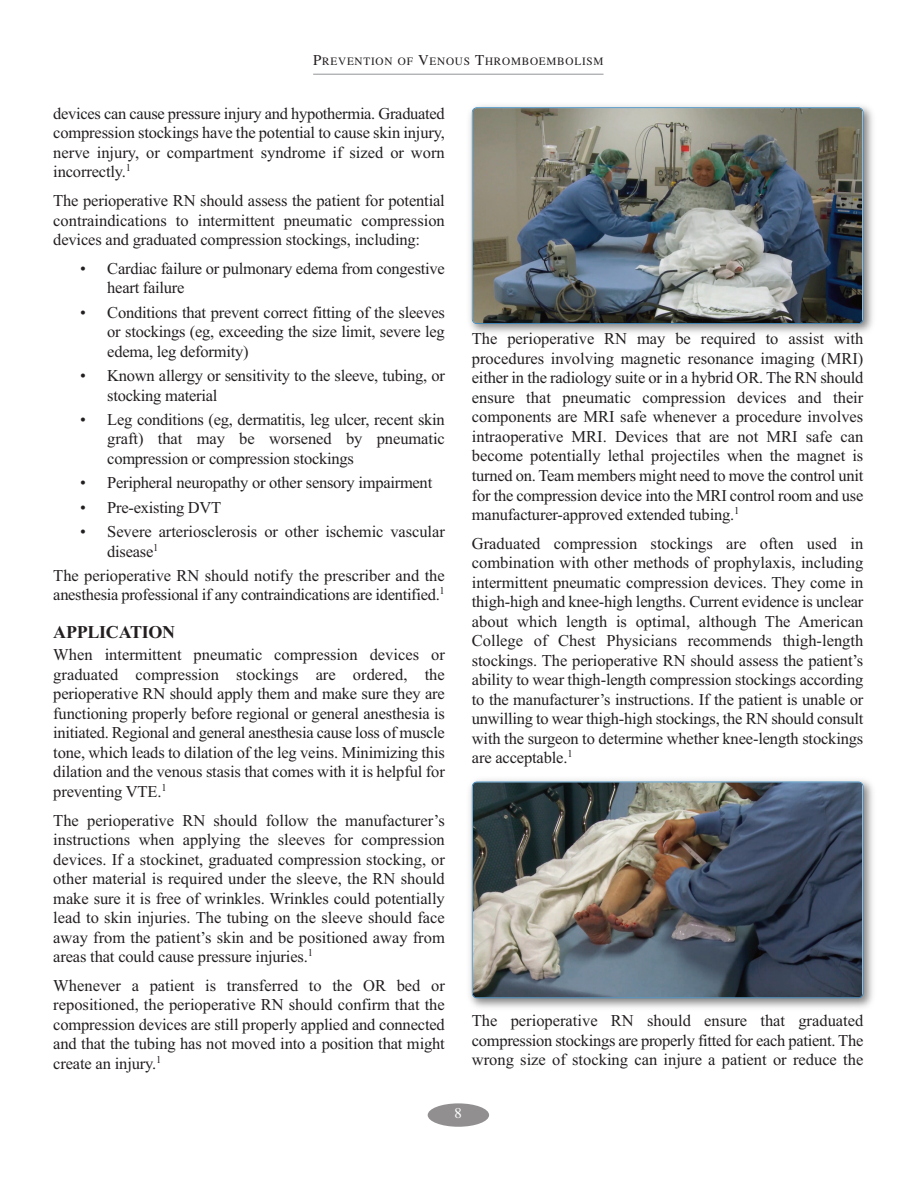
<style>
.page{position:relative;width:915px;height:1185px;background:#fff}
.page>*{position:absolute;margin:0;border:0;box-sizing:border-box;transform-origin:0 0}
.t1{font:700 18px "Times New Roman";letter-spacing:-.015em;color:#231f20}
.t2{font:16.5px/19.5px "Times New Roman";letter-spacing:-.01em;color:#231f20;text-align:justify}
.t3{font:15px "Times";color:#fff}
.t4{font:11.25px "Times";letter-spacing:.065em;color:#231f20}
.s1{font-size:15px}
</style>
<div class="page">
<hr style="left:313px;top:74px;width:290px;height:1px;background:#919396">
<div style="left:428px;top:1103px;width:61px;height:23px;background:#918f8f;border-radius:50%"></div>
<img style="left:469px;top:105px;width:404px;height:228px">
<img style="left:473px;top:108px;width:389px;height:215px;border-radius:4px">
<div style="left:472px;top:107px;width:391px;height:217px;border:2px solid #2881bf;border-radius:5px"></div>
<img style="left:469px;top:779px;width:404px;height:229px">
<img style="left:473px;top:782px;width:389px;height:215px;border-radius:4px">
<div style="left:472px;top:781px;width:391px;height:217px;border:2px solid #2881bf;border-radius:5px"></div>
<p class="t4" style="left:313px;top:54px;width:292px"><span class="s1">P</span>REVENTION OF <span class="s1">V</span>ENOUS <span class="s1">T</span>HROMBOEMBOLISM</p>
<p class="t2" style="left:53px;top:103px;width:393px">devices can cause pressure injury and hypothermia. Graduated compression stockings have the potential to cause skin injury, nerve injury, or compartment syndrome if sized or worn incorrectly.<sup>1</sup></p>
<p class="t2" style="left:53px;top:190px;width:393px">The perioperative RN should assess the patient for potential contraindications to intermittent pneumatic compression devices and graduated compression stockings, including:</p>
<p class="t2" style="left:107px;top:258px;width:339px;text-indent:-27px">• Cardiac failure or pulmonary edema from congestive heart failure</p>
<p class="t2" style="left:107px;top:302px;width:339px;text-indent:-27px">• Conditions that prevent correct fitting of the sleeves or stockings (eg, exceeding the size limit, severe leg edema, leg deformity)</p>
<p class="t2" style="left:107px;top:365px;width:339px;text-indent:-27px">• Known allergy or sensitivity to the sleeve, tubing, or stocking material</p>
<p class="t2" style="left:107px;top:409px;width:339px;text-indent:-27px">• Leg conditions (eg, dermatitis, leg ulcer, recent skin graft) that may be worsened by pneumatic compression or compression stockings</p>
<p class="t2" style="left:80px;top:473px;width:353px">• Peripheral neuropathy or other sensory impairment</p>
<p class="t2" style="left:80px;top:497px;width:143px">• Pre-existing DVT</p>
<p class="t2" style="left:107px;top:521px;width:339px;text-indent:-27px">• Severe arteriosclerosis or other ischemic vascular disease<sup>1</sup></p>
<p class="t2" style="left:53px;top:565px;width:393px">The perioperative RN should notify the prescriber and the anesthesia professional if any contraindications are identified.<sup>1</sup></p>
<p class="t1" style="left:53px;top:621px;width:123px">APPLICATION</p>
<p class="t2" style="left:53px;top:645px;width:393px">When intermittent pneumatic compression devices or graduated compression stockings are ordered, the perioperative RN should apply them and make sure they are functioning properly before regional or general anesthesia is initiated. Regional and general anesthesia cause loss of muscle tone, which leads to dilation of the leg veins. Minimizing this dilation and the venous stasis that comes with it is helpful for preventing VTE.<sup>1</sup></p>
<p class="t2" style="left:53px;top:810px;width:393px">The perioperative RN should follow the manufacturer’s instructions when applying the sleeves for compression devices. If a stockinet, graduated compression stocking, or other material is required under the sleeve, the RN should make sure it is free of wrinkles. Wrinkles could potentially lead to skin injuries. The tubing on the sleeve should face away from the patient’s skin and be positioned away from areas that could cause pressure injuries.<sup>1</sup></p>
<p class="t2" style="left:53px;top:975px;width:393px">Whenever a patient is transferred to the OR bed or repositioned, the perioperative RN should confirm that the compression devices are still properly applied and connected and that the tubing has not moved into a position that might create an injury.<sup>1</sup></p>
<p class="t2" style="left:472px;top:329px;width:393px">The perioperative RN may be required to assist with procedures involving magnetic resonance imaging (MRI) either in the radiology suite or in a hybrid OR. The RN should ensure that pneumatic compression devices and their components are MRI safe whenever a procedure involves intraoperative MRI. Devices that are not MRI safe can become potentially lethal projectiles when the magnet is turned on. Team members might need to move the control unit for the compression device into the MRI control room and use manufacturer-approved extended tubing.<sup>1</sup></p>
<p class="t2" style="left:472px;top:533px;width:393px">Graduated compression stockings are often used in combination with other methods of prophylaxis, including intermittent pneumatic compression devices. They come in thigh-high and knee-high lengths. Current evidence is unclear about which length is optimal, although The American College of Chest Physicians recommends thigh-length stockings. The perioperative RN should assess the patient’s ability to wear thigh-length compression stockings according to the manufacturer’s instructions. If the patient is unable or unwilling to wear thigh-high stockings, the RN should consult with the surgeon to determine whether knee-length stockings are acceptable.<sup>1</sup></p>
<p class="t2" style="left:472px;top:1010px;width:393px">The perioperative RN should ensure that graduated compression stockings are properly fitted for each patient. The wrong size of stocking can injure a patient or reduce the</p>
<p class="t3" style="left:455px;top:1104px;width:9px">8</p>
</div>
